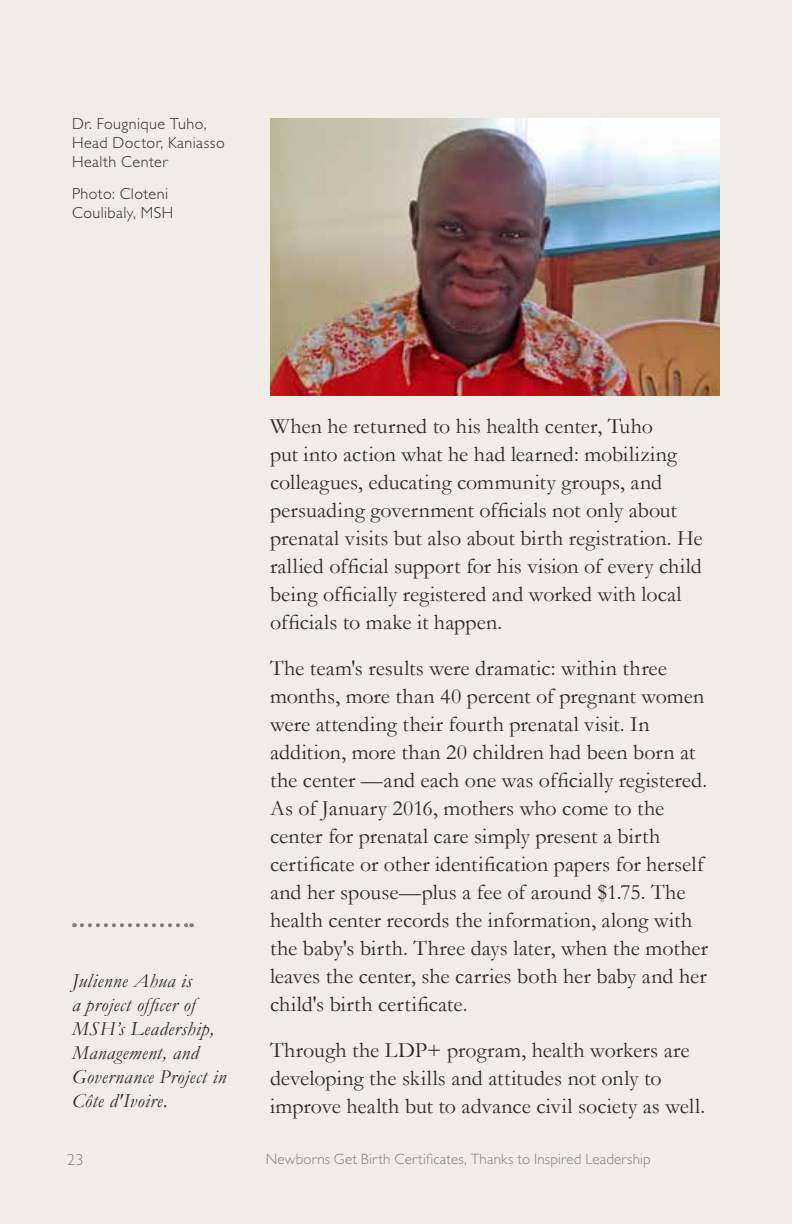
<style>
.page{position:relative;width:792px;height:1224px;background:#f0ece7}
.page>*{position:absolute;margin:0;border:0;box-sizing:border-box;transform-origin:0 0}
.t1{font:22px/28px "Garamond";letter-spacing:.005em;color:#2a2b2c}
.t2{font:italic 20px/24px "Garamond";letter-spacing:.025em;color:#2a2b2c}
.t3{font:300 16px/19.2px "Gill Sans Std";letter-spacing:.03em;color:#2a2b2c}
.t4{font:300 16px "Gill Sans Std";color:#808083}
.t5{font:300 15px "Gill Sans Std";letter-spacing:.015em;color:#808083}
</style>
<div class="page">
<img style="left:270px;top:118px;width:450px;height:278px">
<svg style="left:82px;top:923px;width:110px;height:4px"></svg>
<p class="t3" style="left:72px;top:114px;width:154px">Dr. Fougnique Tuho,<br>Head Doctor, Kaniasso<br>Health Center</p>
<p class="t3" style="left:72px;top:184px;width:103px">Photo: Cloteni<br>Coulibaly, MSH</p>
<p class="t2" style="left:72px;top:968px;width:156px">Julienne Ahua is<br>a project officer of<br>MSH’s Leadership,<br>Management, and<br>Governance Project in<br>Côte d'Ivoire.</p>
<p class="t1" style="left:270px;top:412px;width:434px">When he returned to his health center, Tuho<br>put into action what he had learned: mobilizing colleagues, educating community groups, and persuading government officials not only about prenatal visits but also about birth registration. He rallied official support for his vision of every child being officially registered and worked with local officials to make it happen.</p>
<p class="t1" style="left:270px;top:654px;width:440px">The team's results were dramatic: within three months, more than 40 percent of pregnant women were attending their fourth prenatal visit. In addition, more than 20 children had been born at the center —and each one was officially registered.<br>As of January 2016, mothers who come to the center for prenatal care simply present a birth certificate or other identification papers for herself and her spouse—plus a fee of around $1.75. The health center records the information, along with the baby's birth. Three days later, when the mother leaves the center, she carries both her baby and her child's birth certificate.</p>
<p class="t1" style="left:270px;top:1036px;width:437px">Through the LDP+ program, health workers are developing the skills and attitudes not only to improve health but to advance civil society as well.</p>
<p class="t4" style="left:67px;top:1150px;width:18px">23</p>
<p class="t5" style="left:266px;top:1150px;width:387px">Newborns Get Birth Certificates, Thanks to Inspired Leadership</p>
</div>
